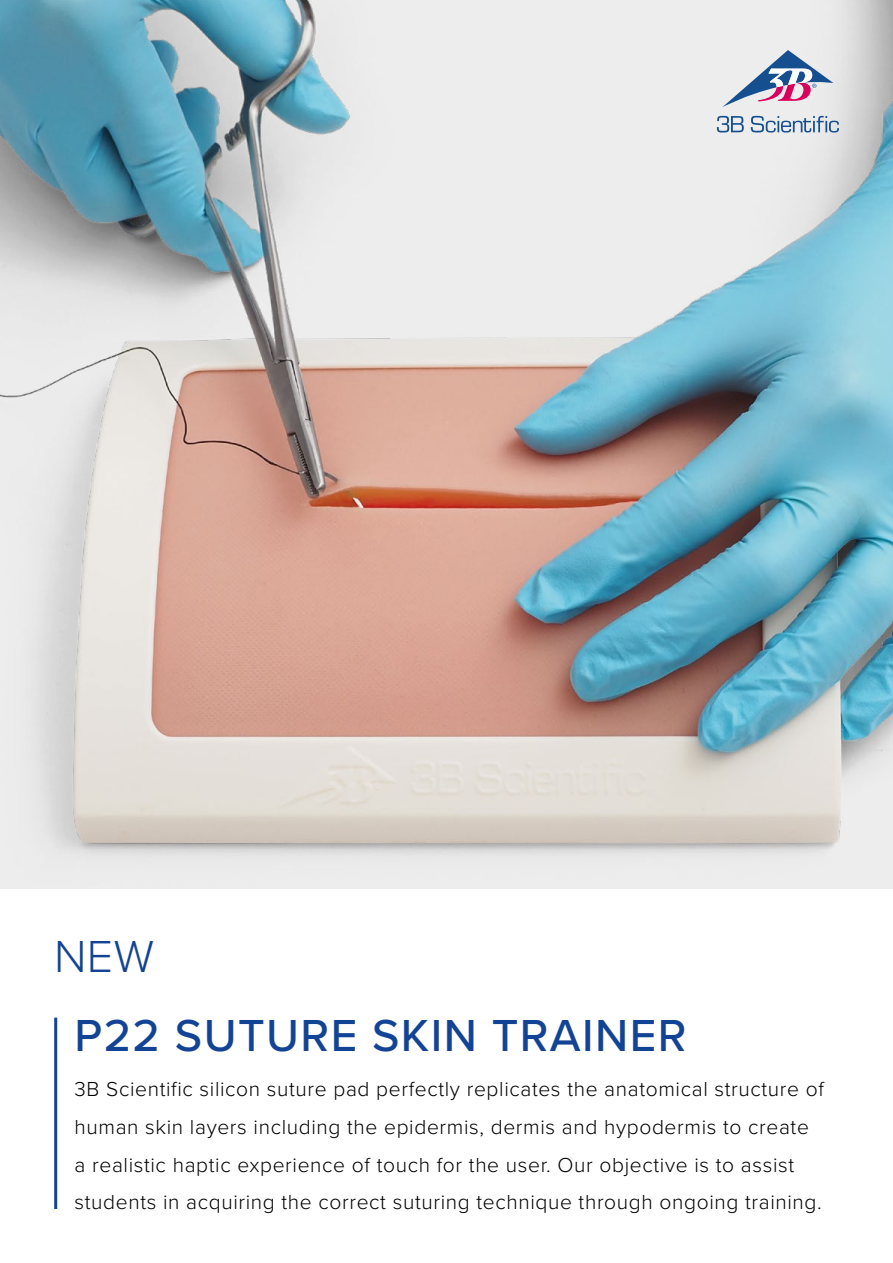
<style>
.page{position:relative;width:893px;height:1263px;background:#fff}
.page>*{position:absolute;margin:0;border:0;box-sizing:border-box;transform-origin:0 0}
.t1{font:500 46.5px "Proxima Nova";letter-spacing:.03em;color:#134395}
.t2{font:300 46.5px "Proxima Nova";color:#134395}
.t3{font:300 21px/37.5px "Proxima Nova";letter-spacing:.03em;color:#000}
</style>
<div class="page">
<hr style="left:54px;top:1017px;width:3px;height:192px;background:#134395">
<img style="left:0;top:0;width:893px;height:889px">
<svg style="left:717px;top:116px;width:27px;height:16px"></svg>
<svg style="left:722px;top:50px;width:111px;height:57px;background:#bdbdd1"></svg>
<svg style="left:751px;top:116px;width:88px;height:17px"></svg>
<h1 class="t2" style="left:54px;top:921px;width:101px">NEW</h1>
<h1 class="t1" style="left:75px;top:1001px;width:614px">P22 SUTURE SKIN TRAINER</h1>
<p class="t3" style="left:75px;top:1069px;width:751px">3B Scientific silicon suture pad perfectly replicates the anatomical structure of human skin layers including the epidermis, dermis and hypodermis to create a realistic haptic experience of touch for the user. Our objective is to assist students in acquiring the correct suturing technique through ongoing training.</p>
</div>
